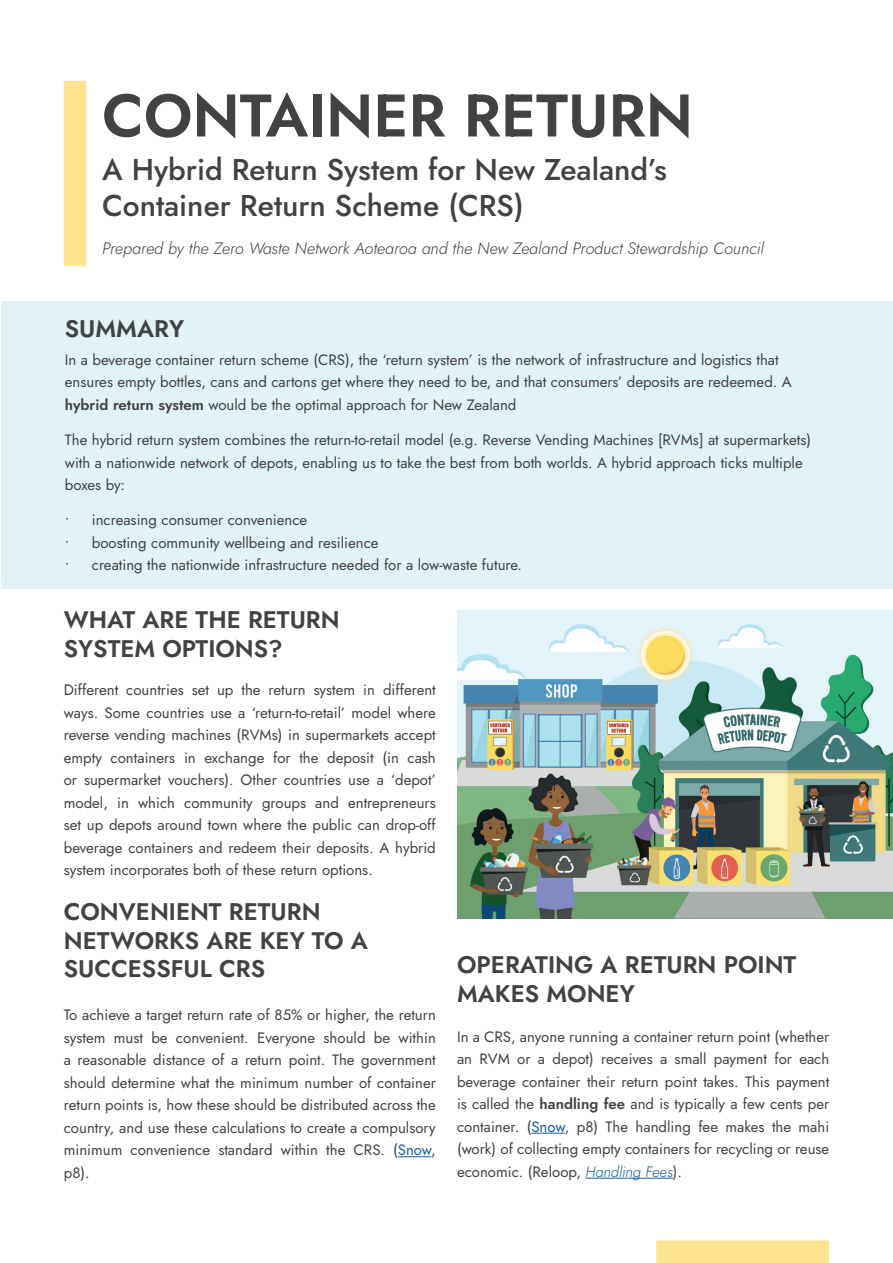
<style>
.page{position:relative;width:893px;height:1263px;background:#fff}
.page>*{position:absolute;margin:0;border:0;box-sizing:border-box;transform-origin:0 0}
.t1{font:600 60px "Jost";color:#414243}
.Sub_Heading{font:500 30px/36px "Jost";color:#414243}
.Sub_Sub_Heading{font:600 24px/28.8px "Jost";color:#414243}
.Small_Italic{font:italic 300 16.5px "Jost";color:#414243}
.Body{font:15px/22.5px "Jost";color:#414243;text-align:justify}
.s1{font-weight:600}
.s2{color:#175d9e}
.s3{font-weight:300;font-style:italic;color:#175d9e}
</style>
<div class="page">
<div style="left:64px;top:81px;width:22px;height:185px;background:#fee390"></div>
<div style="left:656px;top:1240px;width:173px;height:23px;background:#fee390"></div>
<div style="left:2px;top:302px;width:891px;height:287px;background:#e2f3f8"></div>
<img style="left:457px;top:610px;width:436px;height:308px">
<hr style="left:398px;top:1156px;width:33px;height:1px;background:#175d9e">
<hr style="left:531px;top:1133px;width:34px;height:1px;background:#175d9e">
<hr style="left:585px;top:1178px;width:88px;height:1px;background:#175d9e">
<p class="t1" style="left:102px;top:75px;width:592px">CONTAINER RETURN</p>
<p class="Sub_Heading" style="left:102px;top:152px;width:566px">A Hybrid Return System for New Zealand’s<br>Container Return Scheme (CRS)</p>
<p class="Small_Italic" style="left:102px;top:237px;width:663px">Prepared by the Zero Waste Network Aotearoa and the New Zealand Product Stewardship Council</p>
<p class="Sub_Sub_Heading" style="left:65px;top:314px;width:121px">SUMMARY</p>
<p class="Body" style="left:65px;top:348px;width:728px;text-align:left">In a beverage container return scheme (CRS), the ‘return system’ is the network of infrastructure and logistics that ensures empty bottles, cans and cartons get where they need to be, and that consumers’ deposits are redeemed. A <span class="s1">hybrid return system</span> would be the optimal approach for New Zealand</p>
<p class="Body" style="left:65px;top:429px;width:748px;text-align:left">The hybrid return system combines the return-to-retail model (e.g. Reverse Vending Machines [RVMs] at supermarkets) with a nationwide network of depots, enabling us to take the best from both worlds. A hybrid approach ticks multiple boxes by:</p>
<p class="Body" style="left:65px;top:509px;width:244px">• increasing consumer convenience</p>
<p class="Body" style="left:65px;top:531px;width:315px">• boosting community wellbeing and resilience</p>
<p class="Body" style="left:65px;top:554px;width:459px">• creating the nationwide infrastructure needed for a low-waste future.</p>
<p class="Sub_Sub_Heading" style="left:64px;top:606px;width:277px">WHAT ARE THE RETURN<br>SYSTEM OPTIONS?</p>
<p class="Body" style="left:64px;top:679px;width:374px">Different countries set up the return system in different ways. Some countries use a ‘return-to-retail’ model where reverse vending machines (RVMs) in supermarkets accept empty containers in exchange for the deposit (in cash or supermarket vouchers). Other countries use a ‘depot’ model, in which community groups and entrepreneurs set up depots around town where the public can drop-off beverage containers and redeem their deposits. A hybrid system incorporates both of these return options.</p>
<p class="Sub_Sub_Heading" style="left:64px;top:897px;width:305px">CONVENIENT RETURN<br>NETWORKS ARE KEY TO A<br>SUCCESSFUL CRS</p>
<p class="Body" style="left:64px;top:1004px;width:374px">To achieve a target return rate of 85% or higher, the return system must be convenient. Everyone should be within a reasonable distance of a return point. The government should determine what the minimum number of container return points is, how these should be distributed across the country, and use these calculations to create a compulsory minimum convenience standard within the CRS. (<span class="s2">Snow</span>, p8).</p>
<p class="Sub_Sub_Heading" style="left:457px;top:950px;width:341px">OPERATING A RETURN POINT<br>MAKES MONEY</p>
<p class="Body" style="left:457px;top:1025px;width:374px">In a CRS, anyone running a container return point (whether an RVM or a depot) receives a small payment for each beverage container their return point takes. This payment is called the <span class="s1">handling fee</span> and is typically a few cents per container. (<span class="s2">Snow</span>, p8) The handling fee makes the mahi (work) of collecting empty containers for recycling or reuse economic. (Reloop, <span class="s3">Handling Fees</span>).</p>
</div>
